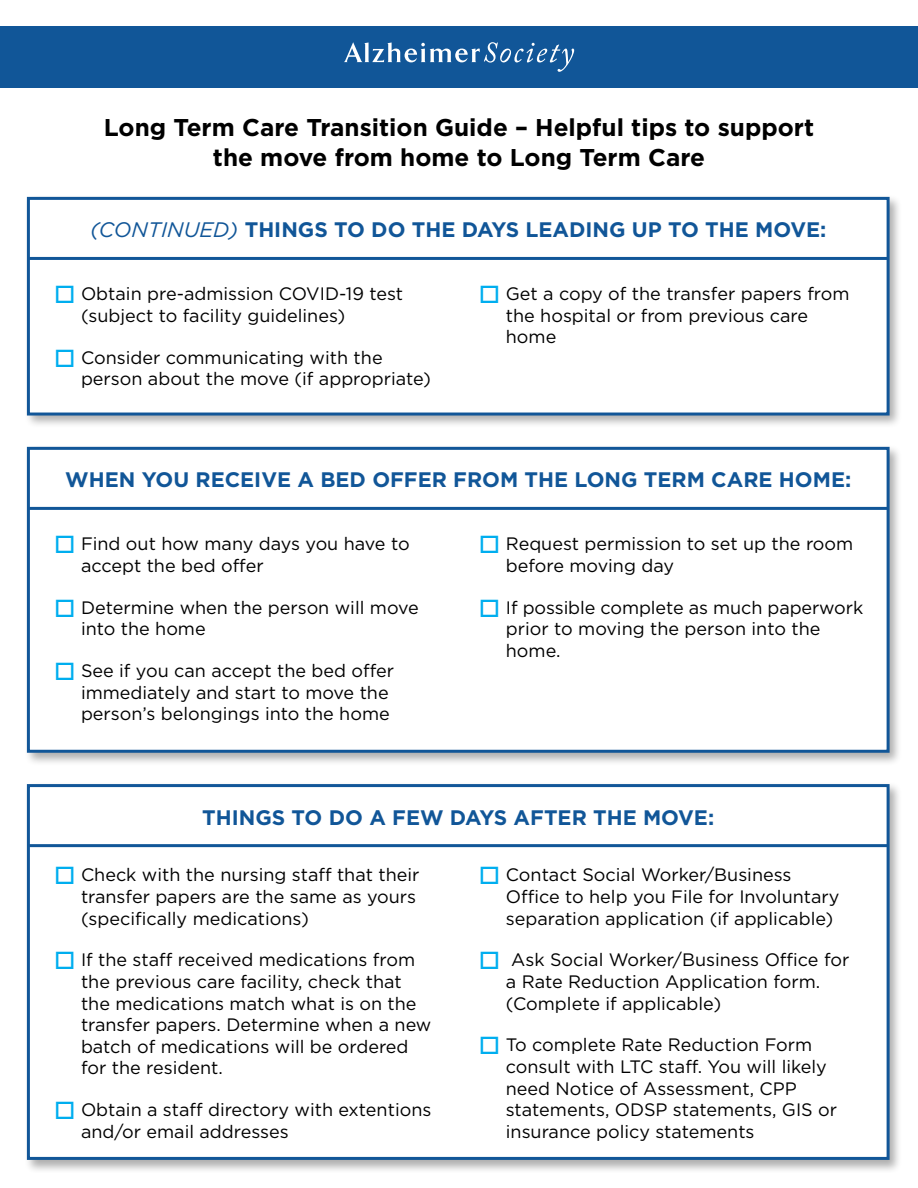
<style>
.page{position:relative;width:918px;height:1188px;background:#fff}
.page>*{position:absolute;margin:0;border:0;box-sizing:border-box;transform-origin:0 0}
.t1{font:700 24.3px/29.1px "Gotham";color:#000;text-align:center}
.t2{font:700 21px "Gotham";color:#115698}
.t3{font:18px/21.6px "Gotham";color:#000}
.s1{font-weight:400;font-style:italic}
</style>
<div class="page">
<div style="left:0;top:26px;width:918px;height:62px;background:#115698"></div>
<svg style="left:344px;top:42px;width:230px;height:30px"></svg>
<div style="left:23px;top:194px;width:880px;height:234px;background:#000;opacity:.32"></div>
<div style="left:27px;top:197px;width:863px;height:219px;background:#fff;border:3px solid #115698"></div>
<hr style="left:28px;top:257px;width:861px;height:3px;background:#115698">
<div style="left:23px;top:444px;width:880px;height:322px;background:#000;opacity:.32"></div>
<div style="left:27px;top:447px;width:863px;height:306px;background:#fff;border:3px solid #115698"></div>
<hr style="left:28px;top:507px;width:861px;height:3px;background:#115698">
<div style="left:23px;top:781px;width:880px;height:392px;background:#000;opacity:.32"></div>
<div style="left:27px;top:784px;width:863px;height:376px;background:#fff;border:3px solid #115698"></div>
<hr style="left:28px;top:844px;width:861px;height:3px;background:#115698">
<h1 class="t1" style="left:104px;top:113px;width:712px">Long Term Care Transition Guide – Helpful tips to support the move from home to Long Term Care</h1>
<p class="t2" style="left:90px;top:218px;width:738px"><span class="s1">(CONTINUED)</span> THINGS TO DO THE DAYS LEADING UP TO THE MOVE:</p>
<p class="t3" style="left:81px;top:283px;width:324px">Obtain pre-admission COVID-19 test (subject to facility guidelines)</p>
<p class="t3" style="left:81px;top:346px;width:352px">Consider communicating with the person about the move (if appropriate)</p>
<p class="t3" style="left:506px;top:283px;width:345px">Get a copy of the transfer papers from the hospital or from previous care home</p>
<p class="t2" style="left:65px;top:468px;width:788px">WHEN YOU RECEIVE A BED OFFER FROM THE LONG TERM CARE HOME:</p>
<p class="t3" style="left:81px;top:533px;width:330px">Find out how many days you have to accept the bed offer</p>
<p class="t3" style="left:81px;top:596px;width:339px">Determine when the person will move into the home</p>
<p class="t3" style="left:81px;top:660px;width:315px">See if you can accept the bed offer immediately and start to move the person’s belongings into the home</p>
<p class="t3" style="left:506px;top:533px;width:349px">Request permission to set up the room before moving day</p>
<p class="t3" style="left:506px;top:596px;width:359px">If possible complete as much paperwork prior to moving the person into the home.</p>
<p class="t2" style="left:202px;top:805px;width:514px">THINGS TO DO A FEW DAYS AFTER THE MOVE:</p>
<p class="t3" style="left:81px;top:864px;width:340px">Check with the nursing staff that their transfer papers are the same as yours (specifically medications)</p>
<p class="t3" style="left:81px;top:949px;width:352px">If the staff received medications from the previous care facility, check that the medications match what is on the transfer papers. Determine when a new batch of medications will be ordered for the resident.</p>
<p class="t3" style="left:81px;top:1099px;width:352px">Obtain a staff directory with extentions and/or email addresses</p>
<p class="t3" style="left:506px;top:864px;width:335px">Contact Social Worker/Business<br>Office to help you File for Involuntary separation application (if applicable)</p>
<p class="t3" style="left:506px;top:949px;width:345px;text-indent:5px">Ask Social Worker/Business Office for a Rate Reduction Application form. (Complete if applicable)</p>
<p class="t3" style="left:506px;top:1034px;width:333px">To complete Rate Reduction Form consult with LTC staff. You will likely need Notice of Assessment, CPP statements, ODSP statements, GIS or insurance policy statements</p>
</div>
